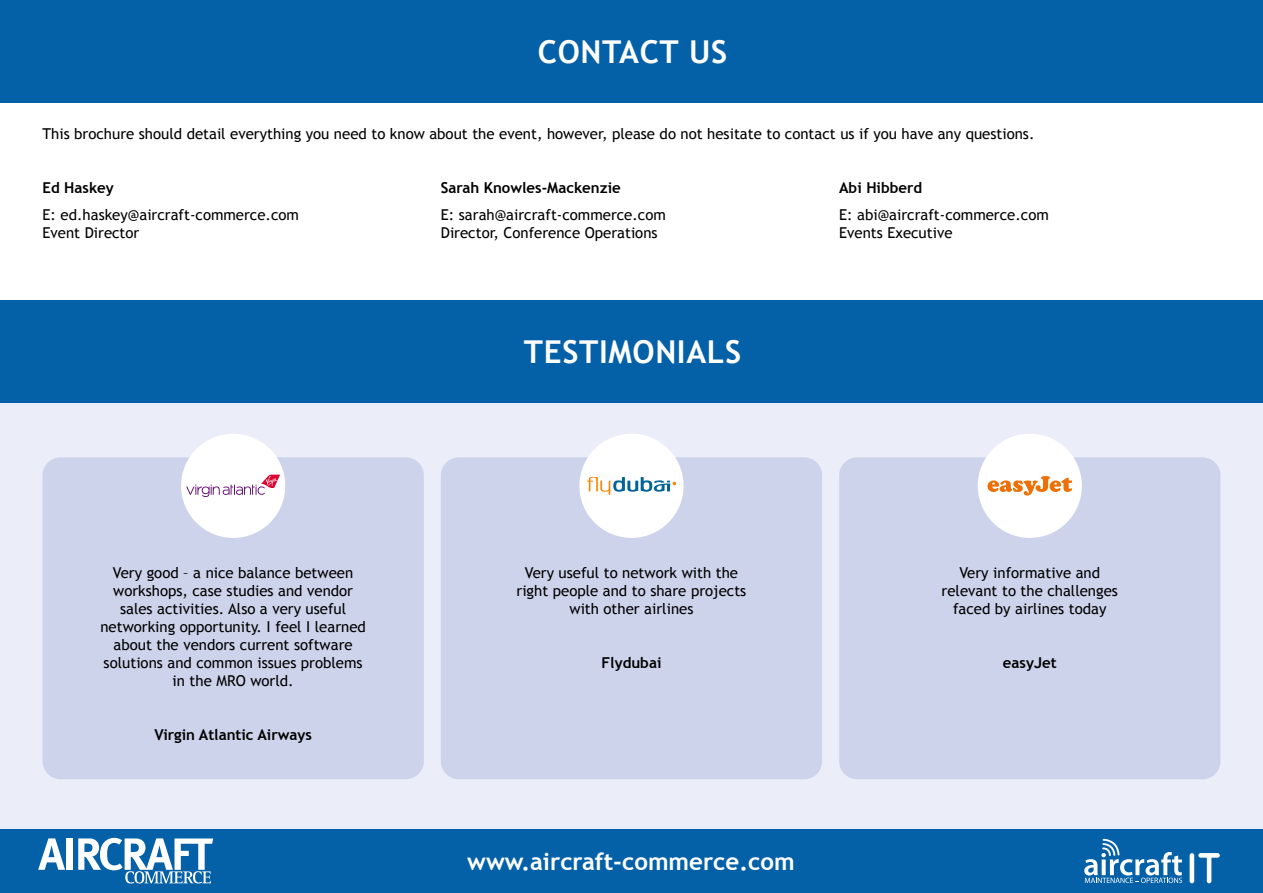
<style>
.page{position:relative;width:1263px;height:893px;background:#fff}
.page>*{position:absolute;margin:0;border:0;box-sizing:border-box;transform-origin:0 0}
.t1{font:700 31.5px "Trebuchet MS";letter-spacing:.02em;color:#fff}
.t2{font:700 24px "Trebuchet MS";color:#fff}
.t3{font:15px/18px "Trebuchet MS";color:#000}
.t4{font:700 15px "Trebuchet MS";color:#000}
</style>
<div class="page">
<div style="left:0;top:403px;width:1263px;height:442px;background:#ebedf8"></div>
<div style="left:0;top:829px;width:1263px;height:64px;background:#0461a8"></div>
<div style="left:0;top:0;width:1263px;height:102px;background:#0461a8"></div>
<svg style="left:38px;top:838px;width:27px;height:32px"></svg>
<div style="left:67px;top:838px;width:6px;height:32px;background:#fff"></div>
<svg style="left:78px;top:838px;width:135px;height:45px"></svg>
<div style="left:1189px;top:853px;width:5px;height:30px;background:#fff;border-radius:2px"></div>
<svg style="left:1198px;top:853px;width:22px;height:30px"></svg>
<svg style="left:1084px;top:839px;width:98px;height:44px"></svg>
<div style="left:43px;top:457px;width:381px;height:322px;background:#cdd3eb;border-radius:18px"></div>
<div style="left:441px;top:457px;width:381px;height:322px;background:#cdd3eb;border-radius:18px"></div>
<div style="left:839px;top:457px;width:381px;height:322px;background:#cdd3eb;border-radius:18px"></div>
<div style="left:181px;top:434px;width:104px;height:104px;background:#fff;border-radius:50%"></div>
<svg style="left:186px;top:475px;width:94px;height:22px"></svg>
<div style="left:579px;top:434px;width:105px;height:104px;background:#fff;border-radius:50%"></div>
<svg style="left:587px;top:477px;width:89px;height:18px"></svg>
<div style="left:978px;top:434px;width:104px;height:104px;background:#fff;border-radius:50%"></div>
<svg style="left:987px;top:476px;width:85px;height:20px"></svg>
<div style="left:0;top:301px;width:1263px;height:102px;background:#0461a8"></div>
<h1 class="t1" style="left:538px;top:32px;width:191px">CONTACT US</h1>
<p class="t3" style="left:43px;top:125px;width:993px">This brochure should detail everything you need to know about the event, however, please do not hesitate to contact us if you have any questions.</p>
<p class="t4" style="left:43px;top:178px;width:73px">Ed Haskey</p>
<p class="t3" style="left:43px;top:206px;width:258px">E: ed.haskey@aircraft-commerce.com<br>Event Director</p>
<p class="t4" style="left:441px;top:178px;width:181px">Sarah Knowles-Mackenzie</p>
<p class="t3" style="left:441px;top:206px;width:227px">E: sarah@aircraft-commerce.com<br>Director, Conference Operations</p>
<p class="t4" style="left:839px;top:178px;width:85px">Abi Hibberd</p>
<p class="t3" style="left:839px;top:206px;width:211px">E: abi@aircraft-commerce.com<br>Events Executive</p>
<p class="t3" style="left:100px;top:564px;width:267px;text-align:center">Very good – a nice balance between workshops, case studies and vendor sales activities. Also a very useful networking opportunity. I feel I learned about the vendors current software solutions and common issues problems in the MRO world.</p>
<p class="t4" style="left:154px;top:725px;width:159px">Virgin Atlantic Airways</p>
<h1 class="t1" style="left:524px;top:333px;width:219px">TESTIMONIALS</h1>
<p class="t3" style="left:516px;top:564px;width:231px;text-align:center">Very useful to network with the right people and to share projects with other airlines</p>
<p class="t4" style="left:601px;top:653px;width:61px">Flydubai</p>
<h2 class="t2" style="left:467px;top:846px;width:329px">www.aircraft-commerce.com</h2>
<p class="t3" style="left:942px;top:564px;width:178px;text-align:center">Very informative and relevant to the challenges faced by airlines today</p>
<p class="t4" style="left:1003px;top:653px;width:55px">easyJet</p>
</div>
